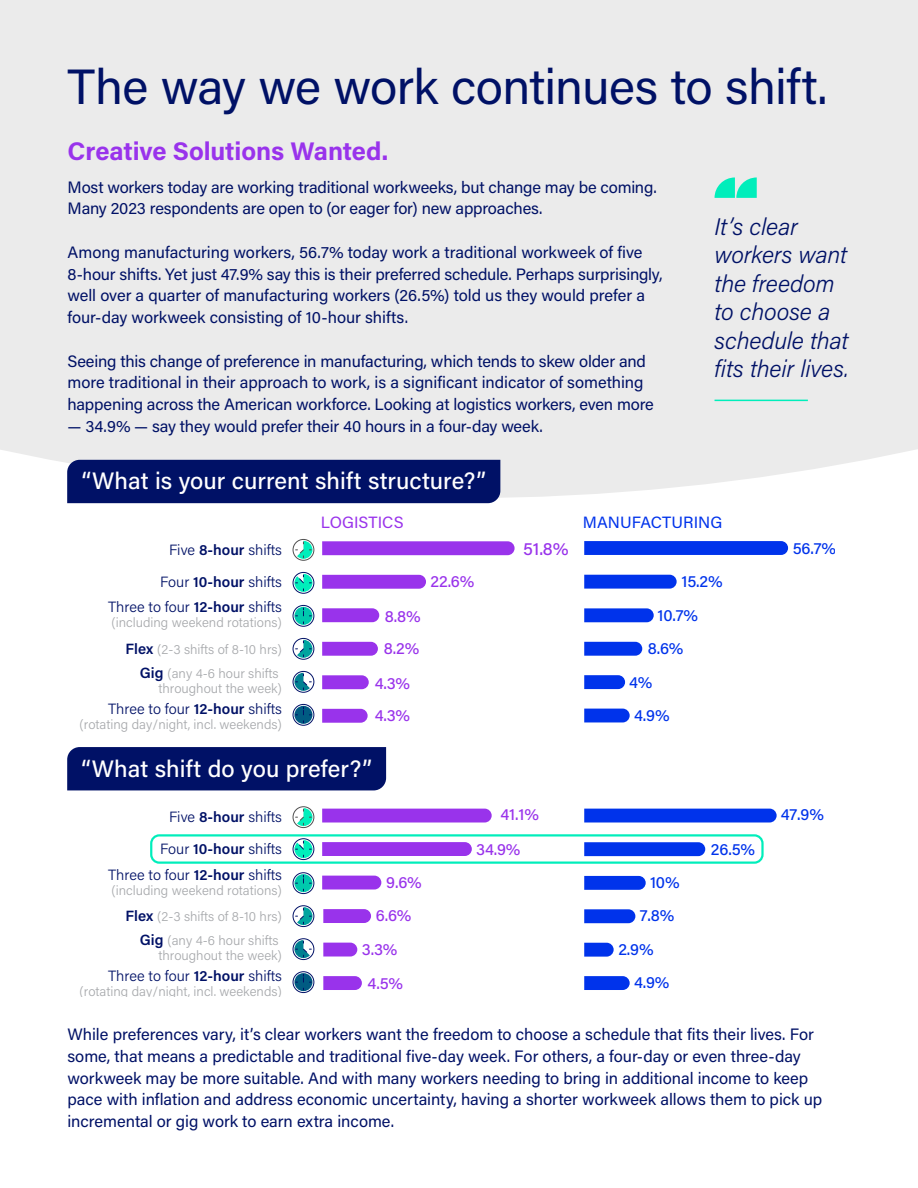
<style>
.page{position:relative;width:918px;height:1188px;background:#fff}
.page>*{position:absolute;margin:0;border:0;box-sizing:border-box;transform-origin:0 0}
.Headline{font:49.5px "Acumin Pro";letter-spacing:-.015em;color:#016}
.Subhead{font:700 25.5px "Acumin Pro";letter-spacing:-.005em;color:#9933eb}
.Callout__Style_1{font:italic 300 24px/28.5px "Acumin Pro";letter-spacing:-.01em;color:#016}
.t1{font:500 23.7px "Acumin Pro";color:#fff}
.t2{font:500 17.85px "Acumin Pro";color:#9933eb}
.Body_copy{font:16.5px/21.8px "Acumin Pro";letter-spacing:-.005em;color:#016}
.t3{font:500 16.35px/33.2px "Acumin Pro";letter-spacing:-.01em;color:#0033eb}
.t4{font:500 16.35px/33.9px "Acumin Pro";color:#9933eb}
.t5{font:16.35px "Acumin Pro";color:#0033eb}
.t6{font:16.35px "Acumin Pro";letter-spacing:.005em;color:#9933eb}
.t7{font:300 14.85px/32.2px "Acumin Pro";color:#016;text-align:right}
.t8{font:300 13.35px/26.5px "Acumin Pro";color:#a7a9ac;text-align:right}
.s1{font-weight:600}
.s2{font-weight:600;font-size:14.85px;color:#016}
</style>
<div class="page">
<div style="left:0;top:0;width:918px;height:389px;background:#ebebeb"></div>
<svg style="left:0;top:194px;width:918px;height:304px"></svg>
<svg style="left:293px;top:872px;width:21px;height:22px"></svg>
<svg style="left:293px;top:806px;width:21px;height:22px"></svg>
<svg style="left:293px;top:838px;width:21px;height:22px"></svg>
<svg style="left:293px;top:905px;width:21px;height:22px"></svg>
<svg style="left:293px;top:971px;width:21px;height:22px"></svg>
<svg style="left:293px;top:938px;width:21px;height:22px"></svg>
<svg style="left:322px;top:809px;width:170px;height:14px;background:#9d3ceb"></svg>
<svg style="left:322px;top:842px;width:150px;height:14px;background:#9a37eb"></svg>
<svg style="left:322px;top:876px;width:59px;height:14px"></svg>
<svg style="left:323px;top:909px;width:48px;height:14px"></svg>
<svg style="left:323px;top:943px;width:34px;height:14px"></svg>
<svg style="left:323px;top:976px;width:39px;height:14px"></svg>
<svg style="left:584px;top:809px;width:193px;height:14px;background:#0b3ceb"></svg>
<svg style="left:584px;top:842px;width:121px;height:14px;background:#0738eb"></svg>
<svg style="left:584px;top:876px;width:62px;height:14px"></svg>
<svg style="left:584px;top:909px;width:51px;height:14px"></svg>
<svg style="left:584px;top:943px;width:30px;height:14px"></svg>
<svg style="left:584px;top:976px;width:46px;height:14px"></svg>
<svg style="left:322px;top:541px;width:193px;height:14px;background:#9c39eb"></svg>
<svg style="left:322px;top:575px;width:104px;height:14px"></svg>
<svg style="left:322px;top:608px;width:57px;height:14px"></svg>
<svg style="left:322px;top:642px;width:56px;height:14px"></svg>
<svg style="left:322px;top:675px;width:47px;height:14px"></svg>
<svg style="left:322px;top:709px;width:46px;height:14px"></svg>
<svg style="left:584px;top:541px;width:204px;height:14px;background:#0336eb"></svg>
<svg style="left:584px;top:575px;width:93px;height:14px"></svg>
<svg style="left:584px;top:608px;width:70px;height:14px"></svg>
<svg style="left:584px;top:642px;width:58px;height:14px"></svg>
<svg style="left:584px;top:675px;width:41px;height:14px"></svg>
<svg style="left:584px;top:709px;width:46px;height:13px"></svg>
<svg style="left:293px;top:605px;width:21px;height:22px"></svg>
<svg style="left:293px;top:539px;width:21px;height:22px"></svg>
<svg style="left:293px;top:572px;width:21px;height:22px"></svg>
<svg style="left:293px;top:638px;width:21px;height:22px"></svg>
<svg style="left:293px;top:704px;width:21px;height:22px"></svg>
<svg style="left:293px;top:671px;width:21px;height:22px"></svg>
<div style="left:150px;top:834px;width:614px;height:30px;border:2px solid #0eb;border-radius:8px"></div>
<div style="left:67px;top:460px;width:433px;height:43px;background:#016"></div>
<div style="left:67px;top:747px;width:319px;height:43px;background:#016"></div>
<svg style="left:715px;top:177px;width:42px;height:21px"></svg>
<hr style="left:715px;top:400px;width:93px;height:1px;background:#0eb">
<p class="Headline" style="left:68px;top:52px;width:762px">The way we work continues to shift.</p>
<p class="Subhead" style="left:68px;top:133px;width:322px">Creative Solutions Wanted.</p>
<p class="Body_copy" style="left:68px;top:175px;width:591px">Most workers today are working traditional workweeks, but change may be coming.<br>Many 2023 respondents are open to (or eager for) new approaches.</p>
<p class="Body_copy" style="left:68px;top:241px;width:597px">Among manufacturing workers, 56.7% today work a traditional workweek of five 8-hour shifts. Yet just 47.9% say this is their preferred schedule. Perhaps surprisingly, well over a quarter of manufacturing workers (26.5%) told us they would prefer a four-day workweek consisting of 10-hour shifts.</p>
<p class="Body_copy" style="left:68px;top:349px;width:588px">Seeing this change of preference in manufacturing, which tends to skew older and more traditional in their approach to work, is a significant indicator of something happening across the American workforce. Looking at logistics workers, even more</p>
<p class="Body_copy" style="left:68px;top:414px;width:477px">— 34.9% — say they would prefer their 40 hours in a four-day week.</p>
<p class="t1" style="left:82px;top:465px;width:406px">“What is your current shift structure?”</p>
<p class="Callout__Style_1" style="left:715px;top:211px;width:136px">It’s clear workers want the freedom to choose a schedule that fits their lives.</p>
<p class="t7" style="left:160px;top:533px;width:123px">Five <span class="s1">8-hour</span> shifts<br>Four <span class="s1">10-hour</span> shifts</p>
<p class="t7" style="left:108px;top:590px;width:175px">Three to four <span class="s1">12-hour</span> shifts</p>
<p class="t8" style="left:111px;top:609px;width:172px">(including weekend rotations)<br><span class="s2">Flex</span> (2-3 shifts of 8-10 hrs)</p>
<p class="t8" style="left:140px;top:665px;width:144px;line-height:14.9px"><span class="s2">Gig</span> (any 4-6 hour shifts throughout the week)</p>
<p class="t7" style="left:108px;top:692px;width:175px">Three to four <span class="s1">12-hour</span> shifts</p>
<p class="t8" style="left:80px;top:710px;width:204px">(rotating day/night, incl. weekends)</p>
<p class="t6" style="left:321px;top:511px;width:84px">LOGISTICS</p>
<p class="t5" style="left:583px;top:511px;width:141px">MANUFACTURING</p>
<p class="t2" style="left:523px;top:536px;width:47px">51.8%</p>
<p class="t4" style="left:431px;top:564px;width:45px">22.6%</p>
<p class="t3" style="left:682px;top:564px;width:43px">15.2%</p>
<p class="t4" style="left:385px;top:598px;width:37px">8.8%</p>
<p class="t3" style="left:658px;top:598px;width:42px">10.7%</p>
<p class="t4" style="left:384px;top:631px;width:37px">8.2%</p>
<p class="t3" style="left:648px;top:631px;width:37px">8.6%</p>
<p class="t4" style="left:375px;top:666px;width:37px;line-height:32.4px">4.3%<br>4.3%</p>
<p class="t3" style="left:634px;top:665px;width:37px;line-height:32.5px;text-indent:-5px">4%<br>4.9%</p>
<p class="t1" style="left:81px;top:752px;width:292px">“What shift do you prefer?”</p>
<p class="t7" style="left:160px;top:800px;width:123px">Five <span class="s1">8-hour</span> shifts<br>Four <span class="s1">10-hour</span> shifts</p>
<p class="t7" style="left:108px;top:858px;width:175px">Three to four <span class="s1">12-hour</span> shifts</p>
<p class="t8" style="left:111px;top:876px;width:172px">(including weekend rotations)<br><span class="s2">Flex</span> (2-3 shifts of 8-10 hrs)</p>
<p class="t8" style="left:140px;top:933px;width:144px;line-height:14.9px"><span class="s2">Gig</span> (any 4-6 hour shifts throughout the week)</p>
<p class="t7" style="left:108px;top:959px;width:175px">Three to four <span class="s1">12-hour</span> shifts</p>
<p class="t8" style="left:80px;top:978px;width:204px">(rotating day/night, incl. weekends)</p>
<p class="t4" style="left:476px;top:796px;width:64px;line-height:34.8px;text-indent:24px">41.1%<br>34.9%</p>
<p class="t3" style="left:711px;top:832px;width:46px">26.5%</p>
<p class="t4" style="left:386px;top:864px;width:37px">9.6%</p>
<p class="t3" style="left:650px;top:865px;width:31px">10%</p>
<p class="t4" style="left:376px;top:898px;width:37px">6.6%</p>
<p class="t3" style="left:640px;top:898px;width:36px">7.8%</p>
<p class="t4" style="left:362px;top:932px;width:43px;text-align:center">3.3%<br>4.5%</p>
<p class="t3" style="left:634px;top:932px;width:37px;text-indent:-16px">2.9%<br>4.9%</p>
<p class="t3" style="left:793px;top:531px;width:45px">56.7%</p>
<p class="t3" style="left:781px;top:797px;width:45px">47.9%</p>
<p class="Body_copy" style="left:68px;top:1023px;width:756px">While preferences vary, it’s clear workers want the freedom to choose a schedule that fits their lives. For some, that means a predictable and traditional five-day week. For others, a four-day or even three-day workweek may be more suitable. And with many workers needing to bring in additional income to keep pace with inflation and address economic uncertainty, having a shorter workweek allows them to pick up incremental or gig work to earn extra income.</p>
</div>
